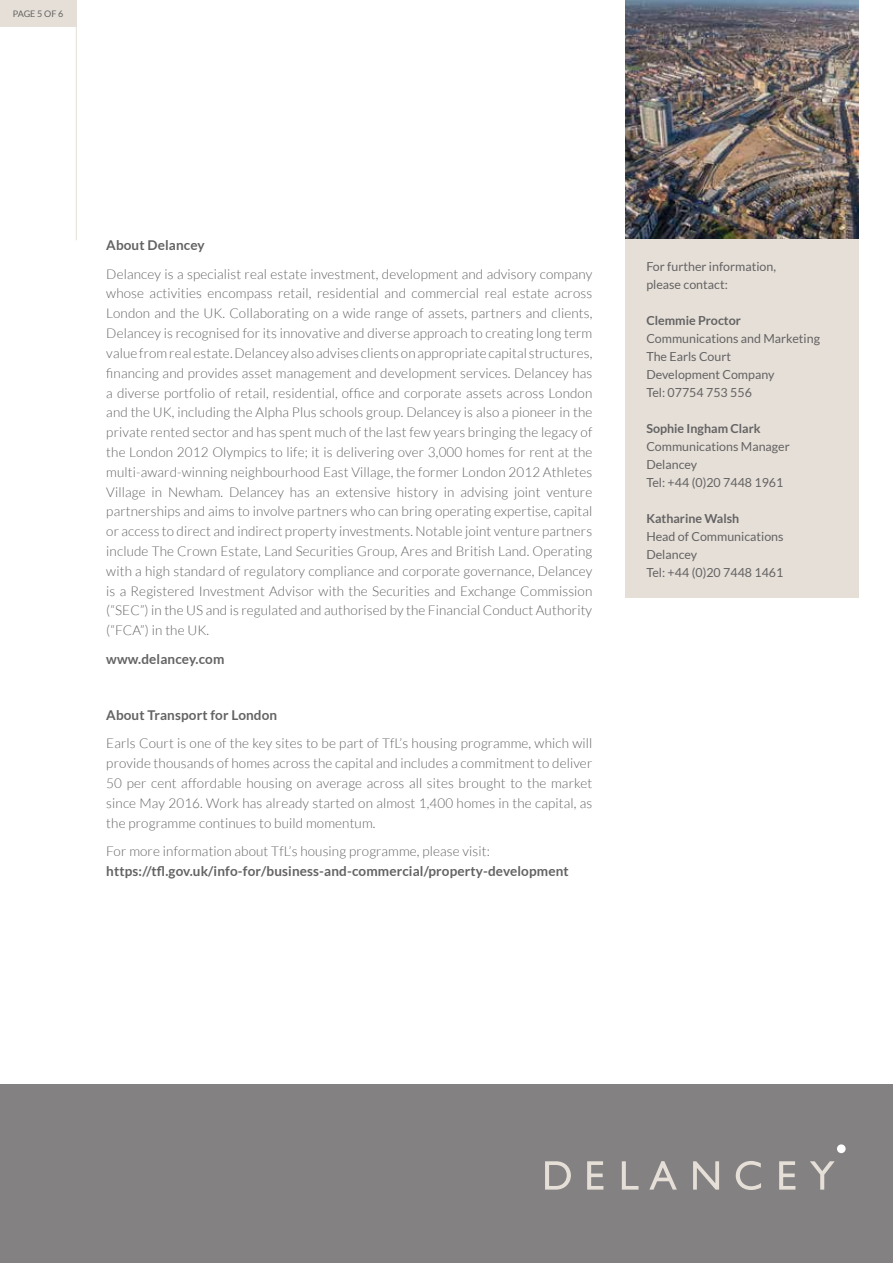
<style>
.page{position:relative;width:893px;height:1263px;background:#fff}
.page>*{position:absolute;margin:0;border:0;box-sizing:border-box;transform-origin:0 0}
.t1{font:300 13.5px/19.8px "Lato";letter-spacing:.01em;color:#646263;text-align:justify}
.t2{font:700 13.5px "Lato";letter-spacing:.01em;color:#646263}
.t3{font:12.45px/18px "Lato";color:#646263}
.t4{font:700 12.45px "Lato";color:#646263}
.t5{font:9px "Lato";letter-spacing:-.01em;color:#646263}
</style>
<div class="page">
<div style="left:0;top:1084px;width:893px;height:179px;background:#838182"></div>
<div style="left:837px;top:1144px;width:9px;height:9px;background:#fff;border-radius:50%"></div>
<svg style="left:545px;top:1161px;width:26px;height:28px"></svg>
<svg style="left:587px;top:1161px;width:16px;height:28px"></svg>
<svg style="left:622px;top:1161px;width:16px;height:28px"></svg>
<svg style="left:649px;top:1161px;width:28px;height:28px"></svg>
<svg style="left:693px;top:1161px;width:26px;height:28px"></svg>
<svg style="left:736px;top:1161px;width:25px;height:29px"></svg>
<svg style="left:779px;top:1161px;width:16px;height:28px"></svg>
<svg style="left:810px;top:1161px;width:25px;height:28px"></svg>
<div style="left:0;top:0;width:76px;height:27px;background:#e5dfd7"></div>
<hr style="left:76px;top:0;width:1px;height:240px;background:#e5dfd7">
<img style="left:625px;top:0;width:234px;height:239px">
<div style="left:625px;top:239px;width:234px;height:359px;background:#e5dfd7"></div>
<p class="t5" style="left:13px;top:9px;width:52px">PAGE 5 OF 6</p>
<p class="t2" style="left:106px;top:238px;width:100px">About Delancey</p>
<p class="t1" style="left:106px;top:264px;width:488px">Delancey is a specialist real estate investment, development and advisory company whose activities encompass retail, residential and commercial real estate across London and the UK. Collaborating on a wide range of assets, partners and clients, Delancey is recognised for its innovative and diverse approach to creating long term value from real estate. Delancey also advises clients on appropriate capital structures, financing and provides asset management and development services. Delancey has a diverse portfolio of retail, residential, office and corporate assets across London and the UK, including the Alpha Plus schools group. Delancey is also a pioneer in the private rented sector and has spent much of the last few years bringing the legacy of the London 2012 Olympics to life; it is delivering over 3,000 homes for rent at the multi-award-winning neighbourhood East Village, the former London 2012 Athletes Village in Newham. Delancey has an extensive history in advising joint venture partnerships and aims to involve partners who can bring operating expertise, capital or access to direct and indirect property investments. Notable joint venture partners include The Crown Estate, Land Securities Group, Ares and British Land. Operating with a high standard of regulatory compliance and corporate governance, Delancey is a Registered Investment Advisor with the Securities and Exchange Commission (“SEC”) in the US and is regulated and authorised by the Financial Conduct Authority (“FCA”) in the UK.</p>
<p class="t2" style="left:106px;top:651px;width:120px">www.delancey.com</p>
<p class="t2" style="left:106px;top:707px;width:172px">About Transport for London</p>
<p class="t1" style="left:106px;top:734px;width:488px">Earls Court is one of the key sites to be part of TfL’s housing programme, which will provide thousands of homes across the capital and includes a commitment to deliver 50 per cent affordable housing on average across all sites brought to the market since May 2016. Work has already started on almost 1,400 homes in the capital, as the programme continues to build momentum.</p>
<p class="t1" style="left:106px;top:841px;width:385px">For more information about TfL’s housing programme, please visit:</p>
<p class="t2" style="left:106px;top:863px;width:464px">https://tfl.gov.uk/info-for/business-and-commercial/property-development</p>
<p class="t3" style="left:646px;top:257px;width:131px">For further information, please contact:</p>
<p class="t4" style="left:646px;top:313px;width:96px">Clemmie Proctor</p>
<p class="t3" style="left:646px;top:329px;width:175px">Communications and Marketing<br>The Earls Court<br>Development Company<br>Tel: 07754 753 556</p>
<p class="t4" style="left:646px;top:421px;width:116px">Sophie Ingham Clark</p>
<p class="t3" style="left:646px;top:437px;width:145px">Communications Manager<br>Delancey<br>Tel: +44 (0)20 7448 1961</p>
<p class="t4" style="left:646px;top:511px;width:94px">Katharine Walsh</p>
<p class="t3" style="left:646px;top:527px;width:139px">Head of Communications<br>Delancey<br>Tel: +44 (0)20 7448 1461</p>
</div>
